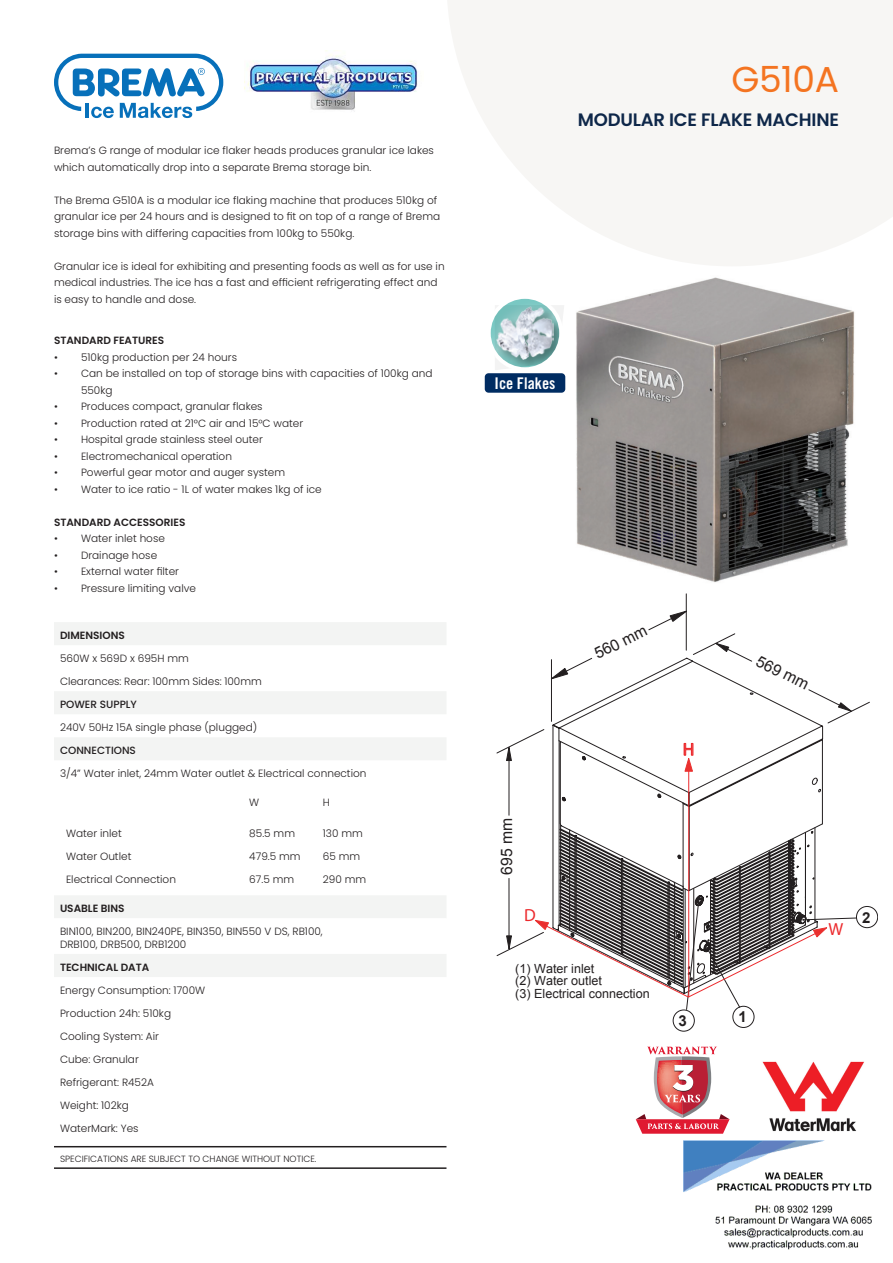
<style>
.page{position:relative;width:893px;height:1263px;background:#fff}
.page>*{position:absolute;margin:0;border:0;box-sizing:border-box;transform-origin:0 0}
.t1{font:36px "Poppins";letter-spacing:-.01em;color:#f47421}
.t2{font:600 18px "Poppins";letter-spacing:-.01em;color:#0e2749}
.t3{font:17.55px "Helvetica Neue";color:#ec2a2d}
.t4{font:16.05px "Trade Gothic LT Std Bd Cn 20";color:#fff}
.t5{font:15.75px "Arial";color:#231f20}
.t6{font:700 15px "Arial";color:#231f20}
.t7{font:12.6px/12.6px "Arial";color:#231f20}
.t8{font:300 10.5px/23.1px "Poppins";color:#231f20}
.t9{font:600 10.5px "Poppins";color:#231f20}
.t10{font:500 10.5px "Poppins";color:#231f20}
.t11{font:300 9px "Poppins";color:#231f20}
</style>
<div class="page">
<svg style="left:448px;top:0;width:445px;height:266px;fill:#f7f6f4"></svg>
<svg style="left:54px;top:54px;width:169px;height:64px"></svg>
<svg style="left:54px;top:622px;width:392px;height:296px"></svg>
<div style="left:54px;top:954px;width:392px;height:23px;background:#f3f4f3"></div>
<hr style="left:54px;top:1146px;width:392px;height:1px;background:#231f20">
<hr style="left:54px;top:1167px;width:392px;height:2px;background:#231f20">
<svg style="left:60px;top:789px;width:346px;height:100px"></svg>
<div style="left:673px;top:1010px;width:22px;height:21px;border:1px solid #231f20;border-radius:50%"></div>
<div style="left:733px;top:1006px;width:21px;height:22px;border:1px solid #231f20;border-radius:50%"></div>
<div style="left:856px;top:906px;width:22px;height:22px;border:1px solid #231f20;border-radius:50%"></div>
<hr style="left:686px;top:594px;width:1px;height:56px;background:#231f20">
<svg style="left:605px;top:956px;width:167px;height:54px"></svg>
<svg style="left:497px;top:611px;width:373px;height:345px"></svg>
<img style="left:576px;top:277px;width:279px;height:305px">
<svg style="left:492px;top:300px;width:52px;height:50px"></svg>
<svg style="left:495px;top:305px;width:69px;height:65px"></svg>
<img style="left:496px;top:307px;width:57px;height:52px">
<div style="left:487px;top:295px;width:76px;height:76px;border:4px solid #fff;border-radius:50%"></div>
<div style="left:485px;top:373px;width:80px;height:20px;background:#002c62;border-radius:4px"></div>
<img style="left:762px;top:1061px;width:102px;height:71px">
<svg style="left:636px;top:1046px;width:94px;height:88px"></svg>
<img style="left:683px;top:1140px;width:189px;height:110px">
<img style="left:244px;top:50px;width:173px;height:62px">
<p class="t8" style="left:54px;top:142px;width:381px;line-height:16.5px">Brema’s G range of modular ice flaker heads produces granular ice lakes which automatically drop into a separate Brema storage bin.</p>
<p class="t8" style="left:54px;top:192px;width:388px;line-height:16.5px">The Brema G510A is a modular ice flaking machine that produces 510kg of granular ice per 24 hours and is designed to fit on top of a range of Brema storage bins with differing capacities from 100kg to 550kg.</p>
<p class="t8" style="left:54px;top:258px;width:392px;line-height:16.5px">Granular ice is ideal for exhibiting and presenting foods as well as for use in medical industries. The ice has a fast and efficient refrigerating effect and is easy to handle and dose.</p>
<p class="t9" style="left:54px;top:334px;width:112px">STANDARD FEATURES</p>
<p class="t8" style="left:54px;top:346px;width:185px">• 510kg production per 24 hours</p>
<p class="t8" style="left:81px;top:365px;width:353px;line-height:16.5px;text-indent:-27px">• Can be installed on top of storage bins with capacities of 100kg and<br>550kg</p>
<p class="t8" style="left:54px;top:395px;width:210px">• Produces compact, granular flakes</p>
<p class="t8" style="left:54px;top:412px;width:251px">• Production rated at 21°C air and 15°C water</p>
<p class="t8" style="left:54px;top:428px;width:210px">• Hospital grade stainless steel outer</p>
<p class="t8" style="left:54px;top:445px;width:179px">• Electromechanical operation</p>
<p class="t8" style="left:54px;top:461px;width:233px">• Powerful gear motor and auger system</p>
<p class="t8" style="left:54px;top:477px;width:269px">• Water to ice ratio - 1L of water makes 1kg of ice</p>
<p class="t9" style="left:54px;top:516px;width:133px">STANDARD ACCESSORIES</p>
<p class="t8" style="left:54px;top:527px;width:112px">• Water inlet hose</p>
<p class="t8" style="left:54px;top:543px;width:105px">• Drainage hose</p>
<p class="t8" style="left:54px;top:560px;width:127px">• External water filter</p>
<p class="t8" style="left:54px;top:576px;width:144px">• Pressure limiting valve</p>
<p class="t9" style="left:60px;top:629px;width:66px">DIMENSIONS</p>
<p class="t8" style="left:60px;top:647px;width:203px">560W x 569D x 695H mm<br>Clearances: Rear: 100mm Sides: 100mm</p>
<p class="t10" style="left:60px;top:698px;width:78px">POWER SUPPLY</p>
<p class="t8" style="left:60px;top:716px;width:199px">240V 50Hz 15A single phase (plugged)</p>
<p class="t10" style="left:60px;top:744px;width:77px">CONNECTIONS</p>
<p class="t8" style="left:60px;top:762px;width:308px">3/4” Water inlet, 24mm Water outlet &amp; Electrical connection</p>
<p class="t8" style="left:249px;top:791px;width:12px">W</p>
<p class="t8" style="left:323px;top:791px;width:9px">H</p>
<p class="t8" style="left:66px;top:822px;width:57px">Water inlet</p>
<p class="t8" style="left:249px;top:822px;width:47px">85.5 mm</p>
<p class="t8" style="left:323px;top:822px;width:42px">130 mm</p>
<p class="t8" style="left:66px;top:845px;width:67px">Water Outlet</p>
<p class="t8" style="left:249px;top:845px;width:53px">479.5 mm</p>
<p class="t8" style="left:323px;top:845px;width:39px">65 mm</p>
<p class="t8" style="left:66px;top:868px;width:112px">Electrical Connection</p>
<p class="t8" style="left:249px;top:868px;width:46px">67.5 mm</p>
<p class="t8" style="left:323px;top:868px;width:45px">290 mm</p>
<p class="t9" style="left:60px;top:902px;width:66px">USABLE BINS</p>
<p class="t8" style="left:60px;top:925px;width:264px;line-height:12.6px">BIN100, BIN200, BIN240PE, BIN350, BIN550 V DS, RB100,<br>DRB100, DRB500, DRB1200</p>
<p class="t9" style="left:60px;top:961px;width:91px">TECHNICAL DATA</p>
<p class="t8" style="left:60px;top:979px;width:147px">Energy Consumption: 1700W<br>Production 24h: 510kg<br>Cooling System: Air<br>Cube: Granular<br>Refrigerant: R452A<br>Weight: 102kg<br>WaterMark: Yes</p>
<p class="t11" style="left:60px;top:1154px;width:258px">SPECIFICATIONS ARE SUBJECT TO CHANGE WITHOUT NOTICE.</p>
<h1 class="t1" style="left:731px;top:58px;width:109px">G510A</h1>
<h2 class="t2" style="left:578px;top:109px;width:263px">MODULAR ICE FLAKE MACHINE</h2>
<h3 class="t4" style="left:495px;top:373px;width:62px">Ice Flakes</h3>
<h3 class="t5" style="left:591px;top:645px;width:58px;rotate:-27deg">560 mm</h3>
<h3 class="t5" style="left:496px;top:875px;width:58px;rotate:-90deg">695 mm</h3>
<h3 class="t3" style="left:524px;top:905px;width:13px">D</h3>
<p class="t7" style="left:515px;top:962px;width:136px">(1) Water inlet<br>(2) Water outlet<br>(3) Electrical connection</p>
<h3 class="t3" style="left:683px;top:738px;width:13px">H</h3>
<h3 class="t5" style="left:762px;top:650px;width:58px;rotate:27deg">569 mm</h3>
<h3 class="t6" style="left:679px;top:1011px;width:10px">3</h3>
<h3 class="t6" style="left:738px;top:1007px;width:10px">1</h3>
<h3 class="t3" style="left:829px;top:919px;width:16px">W</h3>
<h3 class="t6" style="left:862px;top:907px;width:10px">2</h3>
</div>
